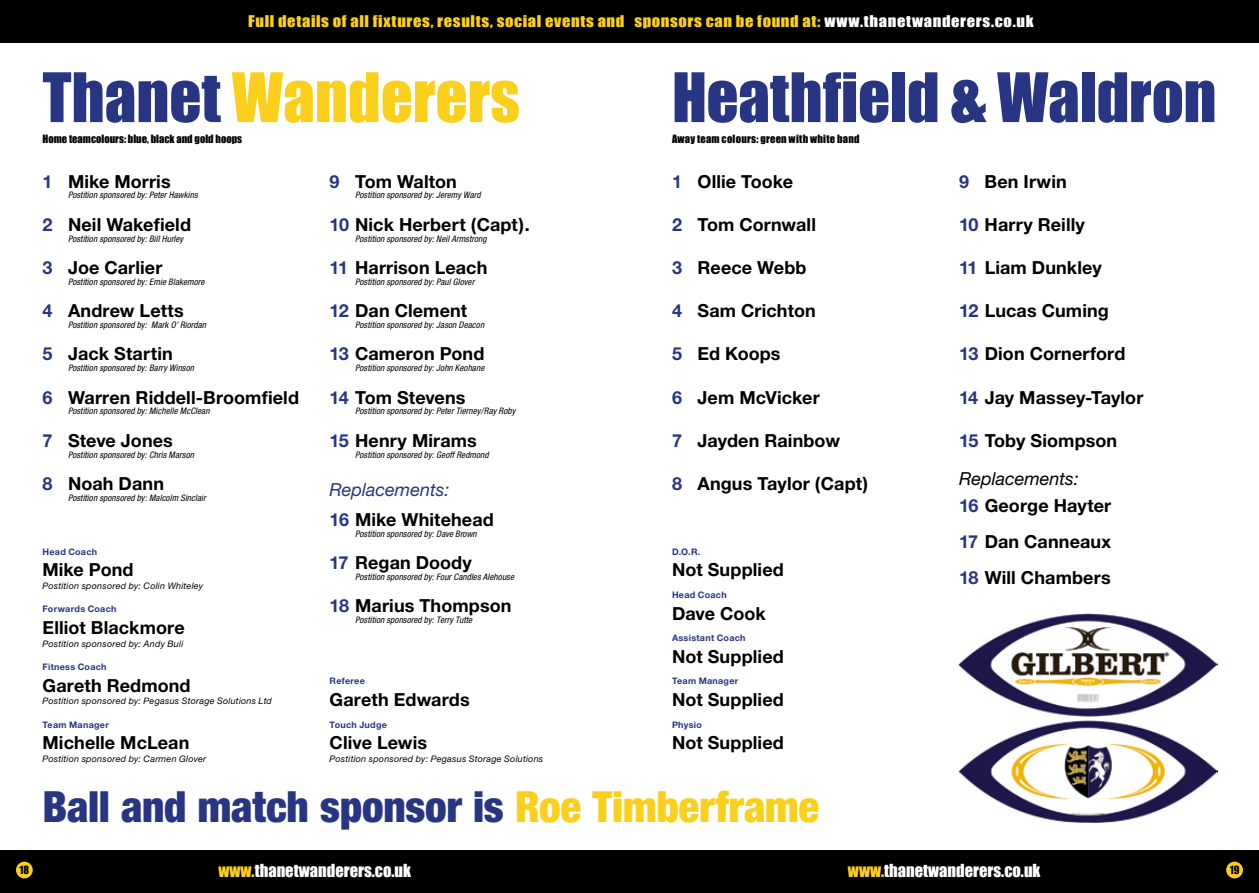
<style>
.page{position:relative;width:1259px;height:893px;background:#fff}
.page>*{position:absolute;margin:0;border:0;box-sizing:border-box;transform-origin:0 0}
.t1{font:63px "Impact";letter-spacing:-.005em;color:#283583}
.t2{font:63px "Impact";color:#fbd01d}
.t3{font:900 condensed 43.05px "Helvetica Neue";letter-spacing:-.005em;color:#283583}
.t4{font:700 18px/36px "Helvetica Neue";letter-spacing:.005em;color:#000;text-align:justify}
.t5{font:italic 18px/29.8px "Helvetica Neue";color:#283583}
.t6{font:italic 18px/38.5px "Helvetica Neue";color:#000}
.t7{font:16.5px "Impact";color:#fff}
.t8{font:14.85px "Impact";letter-spacing:.035em;color:#fbd01d;scale:1.11 1}
.t9{font:10.5px "Impact";color:#000}
.t10{font:10.5px "Impact";letter-spacing:.025em;color:#000}
.t11{font:italic condensed 9px "Helvetica Neue";letter-spacing:.01em;color:#000}
.t12{font:italic 9px "Helvetica Neue";letter-spacing:.025em;color:#000}
.t13{font:700 9px "Helvetica Neue";letter-spacing:.03em;color:#283583}
.s1{color:#fff}
.s2{color:#283583}
.s3{font-weight:700;font-style:normal}
.s4{font-weight:700;font-style:normal;color:#000}
.s5{font-weight:700;font-style:normal;color:#283583}
.s6{color:#fbd01d}
</style>
<div class="page">
<img style="left:958px;top:613px;width:259px;height:209px">
<div style="left:0;top:0;width:1259px;height:43px;background:#000"></div>
<div style="left:0;top:850px;width:1259px;height:43px;background:#000"></div>
<div style="left:16px;top:862px;width:17px;height:16px;background:#fbd01d;border-radius:50%"></div>
<div style="left:1226px;top:862px;width:17px;height:16px;background:#fbd01d;border-radius:50%"></div>
<h3 class="t8" style="left:248px;top:9px;width:709px">Full details of all fixtures, results, social events and sponsors can be found at: <span class="s1">www.thanetwanderers.co.uk</span></h3>
<h1 class="t2" style="left:43px;top:49px;width:479px"><span class="s2">Thanet</span> Wanderers</h1>
<p class="t9" style="left:43px;top:131px;width:201px">Home teamcolours: blue, black and gold hoops</p>
<h3 class="t4" style="left:43px;top:163px;width:130px"><span class="s2">1</span> Mike Morris</h3>
<p class="t11" style="left:68px;top:190px;width:131px">Postition sponsored by: Peter Hawkins</p>
<h3 class="t4" style="left:43px;top:206px;width:150px"><span class="s2">2</span> Neil Wakefield</h3>
<p class="t11" style="left:68px;top:233px;width:117px">Postition sponsored by: Bill Hurley</p>
<h3 class="t4" style="left:43px;top:249px;width:121px"><span class="s2">3</span> Joe Carlier</h3>
<p class="t11" style="left:68px;top:276px;width:138px">Postition sponsored by: Ernie Blakemore</p>
<h3 class="t4" style="left:43px;top:292px;width:143px"><span class="s2">4</span> Andrew Letts</h3>
<p class="t11" style="left:68px;top:319px;width:140px">Postition sponsored by: Mark O’ Riordan</p>
<h3 class="t4" style="left:43px;top:335px;width:132px"><span class="s2">5</span> Jack Startin</h3>
<p class="t11" style="left:68px;top:363px;width:127px">Postition sponsored by: Barry Winson</p>
<h3 class="t4" style="left:43px;top:379px;width:258px"><span class="s2">6</span> Warren Riddell-Broomfield</h3>
<p class="t11" style="left:68px;top:406px;width:143px">Postition sponsored by: Michelle McClean</p>
<h3 class="t4" style="left:43px;top:422px;width:132px"><span class="s2">7</span> Steve Jones</h3>
<p class="t11" style="left:68px;top:449px;width:127px">Postition sponsored by: Chris Marson</p>
<h3 class="t4" style="left:43px;top:465px;width:123px"><span class="s2">8</span> Noah Dann</h3>
<p class="t11" style="left:68px;top:492px;width:139px">Postition sponsored by: Malcolm Sinclair</p>
<p class="t13" style="left:43px;top:546px;width:56px">Head Coach</p>
<h3 class="t4" style="left:43px;top:551px;width:93px">Mike Pond</h3>
<p class="t12" style="left:43px;top:581px;width:162px">Postition sponsored by: Colin Whiteley</p>
<p class="t13" style="left:43px;top:604px;width:75px">Forwards Coach</p>
<h3 class="t4" style="left:43px;top:609px;width:144px">Elliot Blackmore</h3>
<p class="t12" style="left:43px;top:638px;width:142px">Postition sponsored by: Andy Buli</p>
<p class="t13" style="left:43px;top:661px;width:66px">Fitness Coach</p>
<h3 class="t4" style="left:43px;top:667px;width:150px">Gareth Redmond</h3>
<p class="t12" style="left:43px;top:696px;width:231px">Postition sponsored by: Pegasus Storage Solutions Ltd</p>
<p class="t13" style="left:43px;top:719px;width:68px">Team Manager</p>
<h3 class="t4" style="left:43px;top:724px;width:148px">Michelle McLean</h3>
<p class="t12" style="left:43px;top:753px;width:165px">Postition sponsored by: Carmen Glover</p>
<h3 class="t4" style="left:330px;top:163px;width:129px"><span class="s2">9</span> Tom Walton</h3>
<p class="t11" style="left:355px;top:190px;width:127px">Postition sponsored by: Jeremy Ward</p>
<h3 class="t4" style="left:330px;top:206px;width:202px"><span class="s2">10</span> Nick Herbert (Capt).</h3>
<p class="t11" style="left:355px;top:233px;width:133px">Postition sponsored by: Neil Armstrong</p>
<h3 class="t4" style="left:330px;top:249px;width:159px"><span class="s2">11</span> Harrison Leach</h3>
<p class="t11" style="left:355px;top:276px;width:121px">Postition sponsored by: Paul Glover</p>
<h3 class="t4" style="left:330px;top:292px;width:139px"><span class="s2">12</span> Dan Clement</h3>
<p class="t11" style="left:355px;top:319px;width:131px">Postition sponsored by: Jason Deacon</p>
<h3 class="t4" style="left:330px;top:335px;width:156px"><span class="s2">13</span> Cameron Pond</h3>
<p class="t11" style="left:355px;top:363px;width:131px">Postition sponsored by: John Keohane</p>
<h3 class="t4" style="left:330px;top:379px;width:137px"><span class="s2">14</span> Tom Stevens</h3>
<p class="t11" style="left:355px;top:406px;width:162px">Postition sponsored by: Peter Tierney/Ray Roby</p>
<h3 class="t4" style="left:330px;top:422px;width:149px"><span class="s2">15</span> Henry Mirams</h3>
<p class="t11" style="left:355px;top:449px;width:135px">Postition sponsored by: Geoff Redmond</p>
<h3 class="t5" style="left:330px;top:474px;width:166px">Replacements:<br><span class="s3">16</span> <span class="s4">Mike Whitehead</span></h3>
<p class="t11" style="left:355px;top:528px;width:123px">Postition sponsored by: Dave Brown</p>
<h3 class="t4" style="left:330px;top:544px;width:144px"><span class="s2">17</span> Regan Doody</h3>
<p class="t11" style="left:355px;top:571px;width:160px">Postition sponsored by: Four Candles Alehouse</p>
<h3 class="t4" style="left:330px;top:587px;width:183px"><span class="s2">18</span> Marius Thompson</h3>
<p class="t11" style="left:355px;top:615px;width:118px">Postition sponsored by: Terry Tutte</p>
<p class="t13" style="left:330px;top:676px;width:37px">Referee</p>
<h3 class="t4" style="left:330px;top:681px;width:142px">Gareth Edwards</h3>
<p class="t13" style="left:330px;top:719px;width:59px">Touch Judge</p>
<h3 class="t4" style="left:330px;top:724px;width:99px">Clive Lewis</h3>
<p class="t12" style="left:330px;top:753px;width:215px">Postition sponsored by: Pegasus Storage Solutions</p>
<h1 class="t1" style="left:672px;top:49px;width:546px">Heathfield &amp; Waldron</h1>
<p class="t10" style="left:672px;top:131px;width:189px">Away team colours: green with white band</p>
<h3 class="t4" style="left:672px;top:163px;width:123px"><span class="s2">1</span> Ollie Tooke</h3>
<h3 class="t4" style="left:672px;top:206px;width:145px"><span class="s2">2</span> Tom Cornwall</h3>
<h3 class="t4" style="left:672px;top:249px;width:136px"><span class="s2">3</span> Reece Webb</h3>
<h3 class="t4" style="left:672px;top:292px;width:145px"><span class="s2">4</span> Sam Crichton</h3>
<h3 class="t4" style="left:672px;top:335px;width:110px"><span class="s2">5</span> Ed Koops</h3>
<h3 class="t4" style="left:672px;top:379px;width:149px"><span class="s2">6</span> Jem McVicker</h3>
<h3 class="t4" style="left:672px;top:422px;width:169px"><span class="s2">7</span> Jayden Rainbow</h3>
<h3 class="t4" style="left:672px;top:465px;width:198px"><span class="s2">8</span> Angus Taylor (Capt)</h3>
<p class="t13" style="left:672px;top:546px;width:30px">D.O.R.</p>
<h3 class="t4" style="left:672px;top:551px;width:113px">Not Supplied</h3>
<p class="t13" style="left:672px;top:589px;width:56px">Head Coach</p>
<h3 class="t4" style="left:672px;top:595px;width:95px">Dave Cook</h3>
<p class="t13" style="left:672px;top:632px;width:75px">Assistant Coach</p>
<h3 class="t4" style="left:672px;top:638px;width:113px">Not Supplied</h3>
<p class="t13" style="left:672px;top:676px;width:68px">Team Manager</p>
<h3 class="t4" style="left:672px;top:681px;width:113px">Not Supplied</h3>
<p class="t13" style="left:672px;top:719px;width:31px">Physio</p>
<h3 class="t4" style="left:672px;top:724px;width:113px">Not Supplied</h3>
<h3 class="t4" style="left:959px;top:163px;width:109px"><span class="s2">9</span> Ben Irwin</h3>
<h3 class="t4" style="left:959px;top:206px;width:127px"><span class="s2">10</span> Harry Reilly</h3>
<h3 class="t4" style="left:959px;top:249px;width:144px"><span class="s2">11</span> Liam Dunkley</h3>
<h3 class="t4" style="left:959px;top:292px;width:151px"><span class="s2">12</span> Lucas Cuming</h3>
<h3 class="t4" style="left:959px;top:335px;width:168px"><span class="s2">13</span> Dion Cornerford</h3>
<h3 class="t4" style="left:959px;top:379px;width:186px"><span class="s2">14</span> Jay Massey-Taylor</h3>
<h3 class="t6" style="left:959px;top:421px;width:160px"><span class="s5">15</span> <span class="s3">Toby Siompson<br></span>Replacements:</h3>
<h3 class="t4" style="left:959px;top:487px;width:154px"><span class="s2">16</span> George Hayter <span class="s2">17</span> Dan Canneaux <span class="s2">18</span> Will Chambers</h3>
<h2 class="t3" style="left:43px;top:780px;width:778px">Ball and match sponsor is <span class="s6">Roe Timberframe</span></h2>
<p class="t9" style="left:20px;top:862px;width:11px">18</p>
<h3 class="t7" style="left:218px;top:858px;width:194px"><span class="s6">www.</span>thanetwanderers.co.uk</h3>
<h3 class="t7" style="left:848px;top:858px;width:194px"><span class="s6">www.</span>thanetwanderers.co.uk</h3>
<p class="t9" style="left:1229px;top:862px;width:11px">19</p>
</div>
